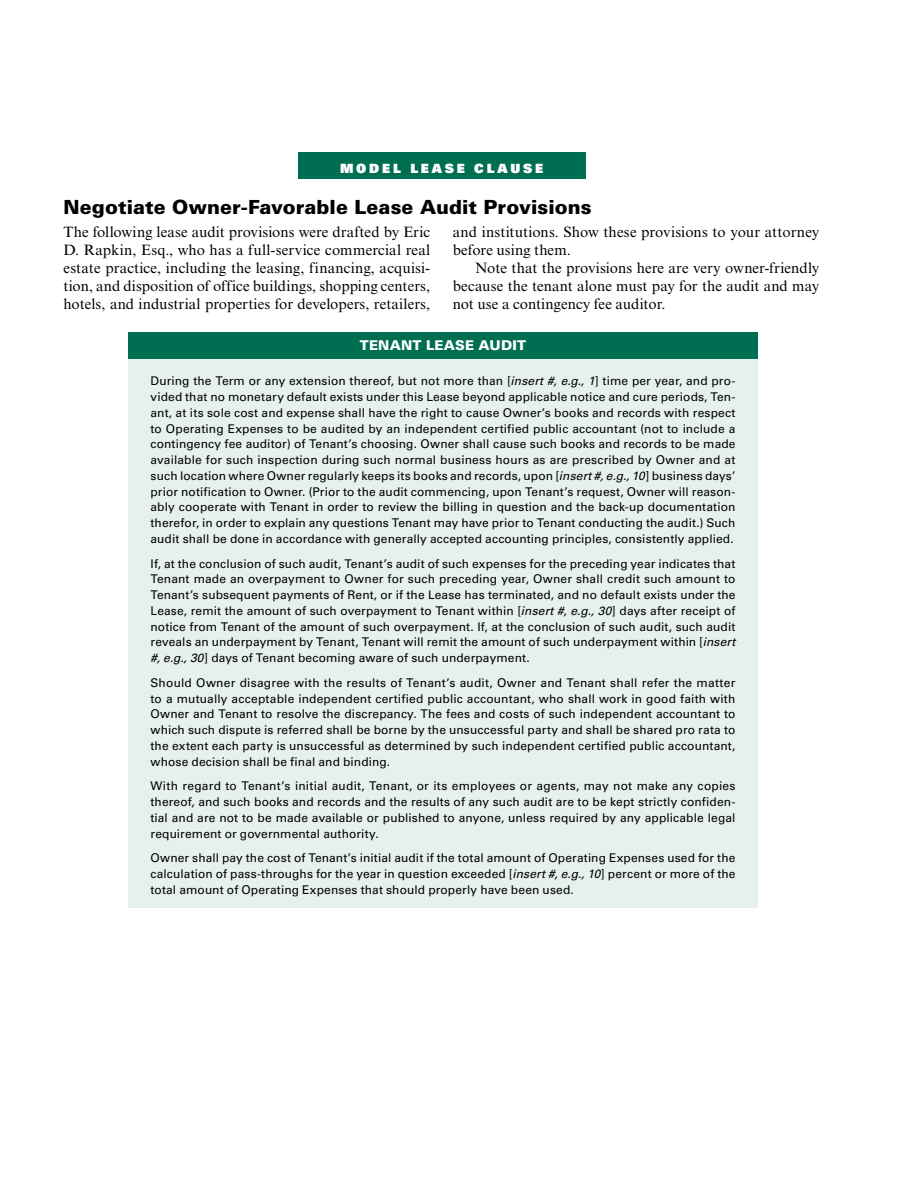
<style>
.page{position:relative;width:918px;height:1188px;background:#fff}
.page>*{position:absolute;margin:0;border:0;box-sizing:border-box;transform-origin:0 0}
.t1{font:900 19.5px "Univers LT Std";color:#000}
.t2{font:15px/18px "Times New Roman MT Std";letter-spacing:.005em;color:#000;text-align:justify}
.t3{font:900 13.5px "Univers LT Std";letter-spacing:.005em;color:#fff}
.t4{font:12.75px "Univers LT Std X Black";letter-spacing:.22em;color:#fff}
.t5{font:12px/15.8px "Univers LT Std";letter-spacing:.01em;color:#000;text-align:justify}
.s1{font-style:italic}
</style>
<div class="page">
<div style="left:128px;top:332px;width:630px;height:576px;background:#e6f1ee"></div>
<div style="left:128px;top:332px;width:630px;height:27px;background:#006f51"></div>
<div style="left:298px;top:152px;width:288px;height:27px;background:#006f51"></div>
<p class="t4" style="left:340px;top:160px;width:14px">MOD</p>
<p class="t4" style="left:382px;top:160px;width:162px">EL LEASE CLAUSE</p>
<h1 class="t1" style="left:64px;top:195px;width:530px">Negotiate Owner-Favorable Lease Audit Provisions</h1>
<p class="t2" style="left:64px;top:223px;width:368px">The following lease audit provisions were drafted by Eric D. Rapkin, Esq., who has a full-service commercial real estate practice, including the leasing, financing, acquisi&shy;tion, and disposition of office buildings, shopping centers, hotels, and industrial properties for developers, retailers,</p>
<p class="t2" style="left:453px;top:223px;width:368px">and institutions. Show these provisions to your attorney before using them.</p>
<p class="t2" style="left:453px;top:259px;width:368px;text-indent:22px">Note that the provisions here are very owner-friendly because the tenant alone must pay for the audit and may not use a contingency fee auditor.</p>
<p class="t3" style="left:360px;top:337px;width:11px">TEN</p>
<p class="t3" style="left:390px;top:337px;width:110px">ANT LEASE AUDIT</p>
<p class="t5" style="left:151px;top:373px;width:587px">During the Term or any extension thereof, but not more than [<span class="s1">insert #, e.g., 1</span>] time per year, and pro‑ vided that no monetary default exists under this Lease beyond applicable notice and cure periods, Ten‑ ant, at its sole cost and expense shall have the right to cause Owner’s books and records with respect to Operating Expenses to be audited by an independent certified public accountant (not to include a contingency fee auditor) of Tenant’s choosing. Owner shall cause such books and records to be made available for such inspection during such normal business hours as are prescribed by Owner and at such location where Owner regularly keeps its books and records, upon [<span class="s1">insert #, e.g., 10</span>] business days’ prior notification to Owner. (Prior to the audit commencing, upon Tenant’s request, Owner will reason‑ ably cooperate with Tenant in order to review the billing in question and the back‑up documentation therefor, in order to explain any questions Tenant may have prior to Tenant conducting the audit.) Such audit shall be done in accordance with generally accepted accounting principles, consistently applied.</p>
<p class="t5" style="left:151px;top:556px;width:587px">If, at the conclusion of such audit, Tenant’s audit of such expenses for the preceding year indicates that Tenant made an overpayment to Owner for such preceding year, Owner shall credit such amount to Tenant’s subsequent payments of Rent, or if the Lease has terminated, and no default exists under the Lease, remit the amount of such overpayment to Tenant within [<span class="s1">insert #, e.g., 30</span>] days after receipt of notice from Tenant of the amount of such overpayment. If, at the conclusion of such audit, such audit reveals an underpayment by Tenant, Tenant will remit the amount of such underpayment within [<span class="s1">insert #, e.g., 30</span>] days of Tenant becoming aware of such underpayment.</p>
<p class="t5" style="left:151px;top:675px;width:586px">Should Owner disagree with the results of Tenant’s audit, Owner and Tenant shall refer the matter to a mutually acceptable independent certified public accountant, who shall work in good faith with Owner and Tenant to resolve the discrepancy. The fees and costs of such independent accountant to which such dispute is referred shall be borne by the unsuccessful party and shall be shared pro rata to the extent each party is unsuccessful as determined by such independent certified public accountant, whose decision shall be final and binding.</p>
<p class="t5" style="left:151px;top:778px;width:587px">With regard to Tenant’s initial audit, Tenant, or its employees or agents, may not make any copies thereof, and such books and records and the results of any such audit are to be kept strictly confiden‑ tial and are not to be made available or published to anyone, unless required by any applicable legal requirement or governmental authority.</p>
<p class="t5" style="left:151px;top:850px;width:587px">Owner shall pay the cost of Tenant’s initial audit if the total amount of Operating Expenses used for the calculation of pass-throughs for the year in question exceeded [<span class="s1">insert #, e.g., 10</span>] percent or more of the total amount of Operating Expenses that should properly have been used.</p>
</div>
